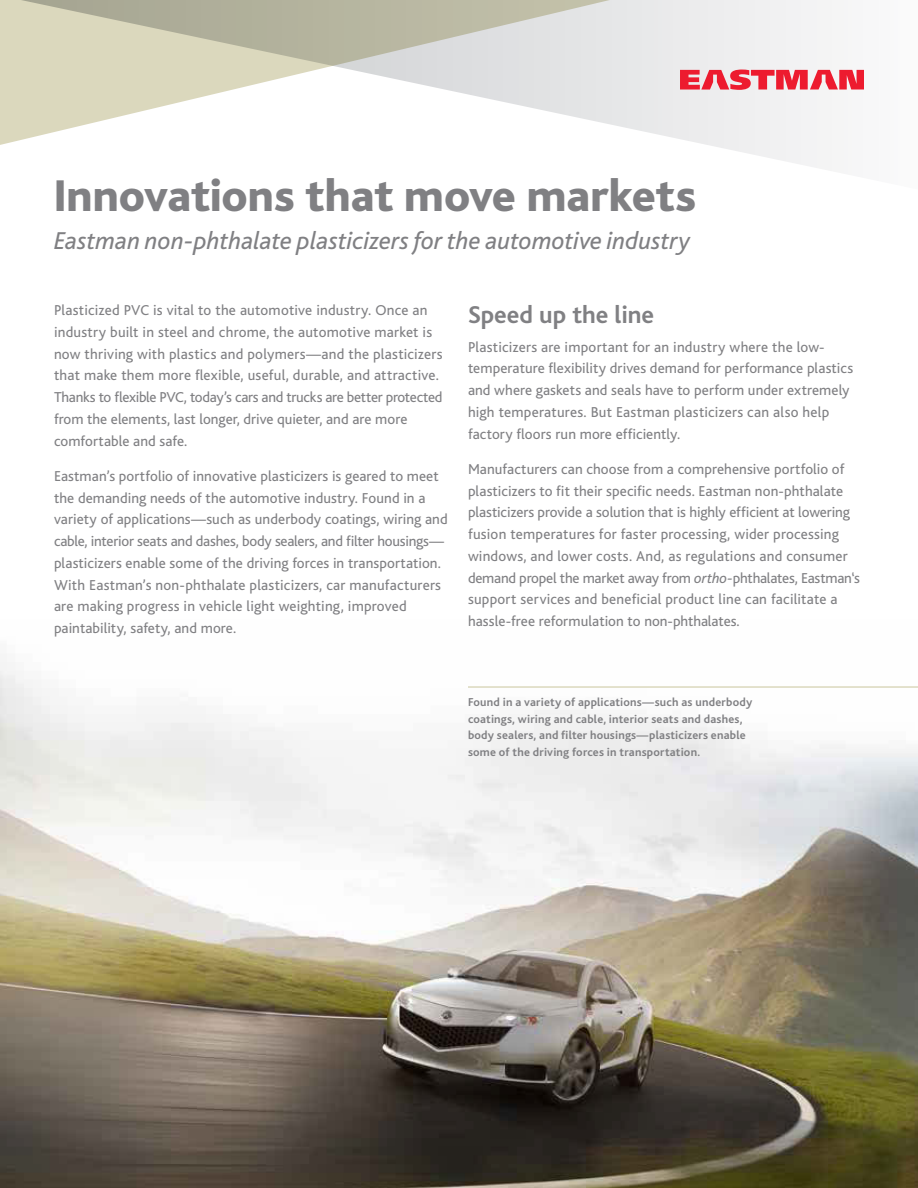
<style>
.page{position:relative;width:918px;height:1188px;background:#fff}
.page>*{position:absolute;margin:0;border:0;box-sizing:border-box;transform-origin:0 0}
.t1{font:800 46.5px "Bliss";color:#808083}
.t2{font:italic 25.5px "Bliss";color:#808083}
.t3{font:700 25.5px "Bliss";color:#808083}
.t4{font:15px/21.8px "Bliss";letter-spacing:.005em;color:#808083}
.t5{font:700 12px/16.5px "Bliss";letter-spacing:.015em;color:#808083}
.s1{font-style:italic}
</style>
<div class="page">
<img style="left:0;top:662px;width:918px;height:526px">
<svg style="left:0;top:0;width:864px;height:171px"></svg>
<svg style="left:680px;top:70px;width:184px;height:20px"></svg>
<hr style="left:468px;top:686px;width:450px;height:2px;background:#dbd8bd">
<h1 class="t1" style="left:54px;top:172px;width:644px">Innovations that move markets</h1>
<h2 class="t2" style="left:54px;top:227px;width:638px">Eastman non-phthalate plasticizers for the automotive industry</h2>
<p class="t4" style="left:54px;top:300px;width:390px">Plasticized PVC is vital to the automotive industry. Once an industry built in steel and chrome, the automotive market is now thriving with plastics and polymers—and the plasticizers that make them more flexible, useful, durable, and attractive.<br>Thanks to flexible PVC, today’s cars and trucks are better protected from the elements, last longer, drive quieter, and are more comfortable and safe.</p>
<p class="t4" style="left:54px;top:465px;width:395px">Eastman’s portfolio of innovative plasticizers is geared to meet the demanding needs of the automotive industry. Found in a variety of applications—such as underbody coatings, wiring and cable, interior seats and dashes, body sealers, and filter housings— plasticizers enable some of the driving forces in transportation.<br>With Eastman’s non-phthalate plasticizers, car manufacturers are making progress in vehicle light weighting, improved paintability, safety, and more.</p>
<h2 class="t3" style="left:468px;top:302px;width:188px">Speed up the line</h2>
<p class="t4" style="left:468px;top:336px;width:387px">Plasticizers are important for an industry where the low&shy;temperature flexibility drives demand for performance plastics and where gaskets and seals have to perform under extremely high temperatures. But Eastman plasticizers can also help factory floors run more efficiently.</p>
<p class="t4" style="left:468px;top:458px;width:393px">Manufacturers can choose from a comprehensive portfolio of plasticizers to fit their specific needs. Eastman non-phthalate plasticizers provide a solution that is highly efficient at lowering fusion temperatures for faster processing, wider processing windows, and lower costs. And, as regulations and consumer demand propel the market away from <span class="s1">ortho-</span>phthalates, Eastman‘s support services and beneficial product line can facilitate a hassle-free reformulation to non-phthalates.</p>
<p class="t5" style="left:468px;top:694px;width:286px">Found in a variety of applications—such as underbody coatings, wiring and cable, interior seats and dashes, body sealers, and filter housings—plasticizers enable some of the driving forces in transportation.</p>
</div>
